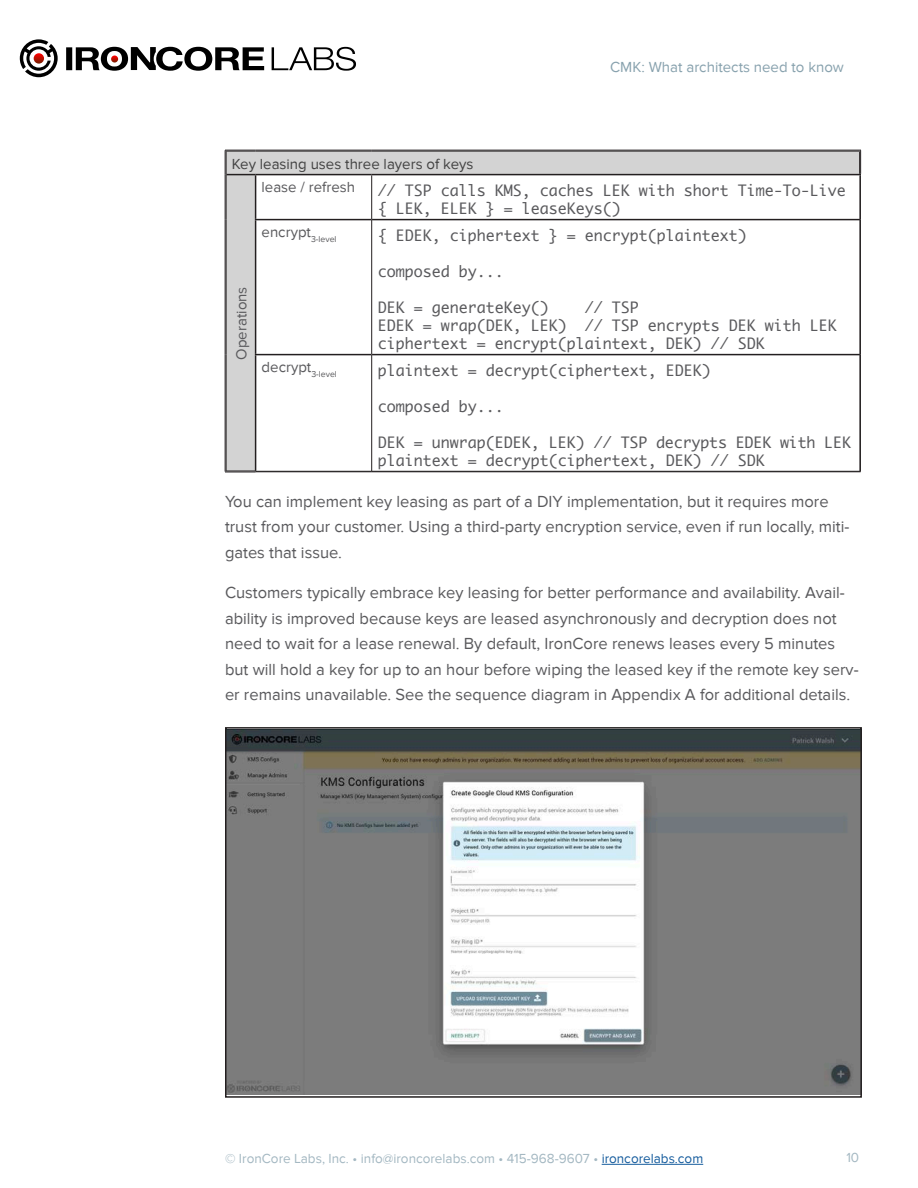
<style>
.page{position:relative;width:918px;height:1188px;background:#fff}
.page>*{position:absolute;margin:0;border:0;box-sizing:border-box;transform-origin:0 0}
._2_0_Body_Font_-_Sma{font:16.5px/25.5px "Proxima Nova";color:#5a5a5d}
.t1{font:15px/18px "Monaco";color:#5a5a5d}
._2_0_Body_Font_-_Sma-2{font:15px "Proxima Nova";color:#5a5a5d}
.Heading_3{font:15px "Proxima Nova";color:#434343}
.t2{font:15px "Proxima Nova";color:#88a2ae}
.t3{font:13.5px "Proxima Nova";color:#a4b8c2}
.s1{color:#175d9e}
</style>
<div class="page">
<svg style="left:20px;top:39px;width:38px;height:38px"></svg>
<svg style="left:66px;top:47px;width:290px;height:24px"></svg>
<hr style="left:602px;top:1164px;width:101px;height:1px;background:#175d9e">
<svg style="left:227px;top:152px;width:633px;height:319px"></svg>
<hr style="left:225px;top:150px;width:31px;height:1px;background:#231f20">
<hr style="left:226px;top:151px;width:30px;height:1px;background:#231f20">
<svg style="left:225px;top:150px;width:2px;height:25px"></svg>
<hr style="left:256px;top:150px;width:116px;height:1px;background:#231f20">
<hr style="left:256px;top:151px;width:116px;height:1px;background:#231f20">
<hr style="left:372px;top:150px;width:489px;height:1px;background:#231f20">
<hr style="left:372px;top:151px;width:488px;height:1px;background:#231f20">
<svg style="left:859px;top:150px;width:2px;height:24px"></svg>
<hr style="left:226px;top:174px;width:30px;height:1px;background:#231f20">
<hr style="left:256px;top:174px;width:116px;height:1px;background:#231f20">
<hr style="left:372px;top:174px;width:489px;height:1px;background:#231f20">
<hr style="left:255px;top:219px;width:116px;height:1px;background:#231f20">
<hr style="left:372px;top:219px;width:488px;height:1px;background:#231f20">
<hr style="left:255px;top:354px;width:116px;height:1px;background:#231f20">
<hr style="left:372px;top:354px;width:488px;height:1px;background:#231f20">
<hr style="left:860px;top:175px;width:1px;height:45px;background:#231f20">
<hr style="left:860px;top:220px;width:1px;height:135px;background:#231f20">
<hr style="left:860px;top:355px;width:1px;height:117px;background:#231f20">
<hr style="left:372px;top:471px;width:488px;height:1px;background:#231f20">
<hr style="left:372px;top:472px;width:489px;height:1px;background:#231f20">
<hr style="left:371px;top:175px;width:1px;height:45px;background:#231f20">
<hr style="left:371px;top:220px;width:1px;height:135px;background:#231f20">
<hr style="left:371px;top:355px;width:1px;height:116px;background:#231f20">
<hr style="left:256px;top:471px;width:116px;height:1px;background:#231f20">
<hr style="left:256px;top:472px;width:116px;height:1px;background:#231f20">
<hr style="left:225px;top:175px;width:1px;height:45px;background:#231f20">
<hr style="left:226px;top:175px;width:1px;height:45px;background:#231f20">
<hr style="left:225px;top:220px;width:1px;height:135px;background:#231f20">
<hr style="left:226px;top:220px;width:1px;height:135px;background:#231f20">
<hr style="left:225px;top:355px;width:1px;height:117px;background:#231f20">
<hr style="left:226px;top:355px;width:1px;height:116px;background:#231f20">
<hr style="left:226px;top:471px;width:30px;height:1px;background:#231f20">
<hr style="left:225px;top:472px;width:31px;height:1px;background:#231f20">
<hr style="left:255px;top:175px;width:1px;height:44px;background:#231f20">
<hr style="left:255px;top:220px;width:1px;height:134px;background:#231f20">
<hr style="left:255px;top:355px;width:1px;height:116px;background:#231f20">
<img style="left:228px;top:730px;width:631px;height:365px">
<div style="left:225px;top:727px;width:637px;height:371px;border:2px solid #231f20"></div>
<p class="Heading_3" style="left:232px;top:155px;width:243px">Key leasing uses three layers of keys</p>
<p class="t2" style="left:610px;top:59px;width:235px">CMK: What architects need to know</p>
<p class="_2_0_Body_Font_-_Sma-2" style="left:233px;top:360px;width:74px;rotate:-90deg">Operations</p>
<p class="_2_0_Body_Font_-_Sma-2" style="left:262px;top:179px;width:95px">lease / refresh</p>
<p class="t1" style="left:378px;top:181px;width:470px">// TSP calls KMS, caches LEK with short Time-To-Live { LEK, ELEK } = leaseKeys()</p>
<p class="_2_0_Body_Font_-_Sma-2" style="left:262px;top:224px;width:76px">encrypt<sub>3-level</sub></p>
<p class="t1" style="left:378px;top:226px;width:371px">{ EDEK, ciphertext } = encrypt(plaintext)</p>
<p class="t1" style="left:378px;top:262px;width:127px">composed by...</p>
<p class="t1" style="left:378px;top:298px;width:173px">DEK = generateKey()</p>
<p class="t1" style="left:378px;top:298px;width:461px;text-indent:207px">// TSP<br>EDEK = wrap(DEK, LEK) // TSP encrypts DEK with LEK ciphertext = encrypt(plaintext, DEK) // SDK</p>
<p class="_2_0_Body_Font_-_Sma-2" style="left:262px;top:359px;width:77px">decrypt<sub>3-level</sub></p>
<p class="t1" style="left:378px;top:361px;width:335px">plaintext = decrypt(ciphertext, EDEK)</p>
<p class="t1" style="left:378px;top:397px;width:127px">composed by...</p>
<p class="t1" style="left:378px;top:433px;width:475px">DEK = unwrap(EDEK, LEK) // TSP decrypts EDEK with LEK plaintext = decrypt(ciphertext, DEK) // SDK</p>
<p class="_2_0_Body_Font_-_Sma" style="left:225px;top:488px;width:626px">You can implement key leasing as part of a DIY implementation, but it requires more trust from your customer. Using a third-party encryption service, even if run locally, miti&shy;gates that issue.</p>
<p class="_2_0_Body_Font_-_Sma" style="left:225px;top:580px;width:635px">Customers typically embrace key leasing for better performance and availability. Avail&shy;ability is improved because keys are leased asynchronously and decryption does not need to wait for a lease renewal. By default, IronCore renews leases every 5 minutes but will hold a key for up to an hour before wiping the leased key if the remote key serv&shy;er remains unavailable. See the sequence diagram in Appendix A for additional details.</p>
<p class="t3" style="left:225px;top:1151px;width:480px">© IronCore Labs, Inc. • info@ironcorelabs.com • 415-968-9607 • <span class="s1">ironcorelabs.com</span></p>
<p class="t3" style="left:846px;top:1150px;width:14px">10</p>
</div>
